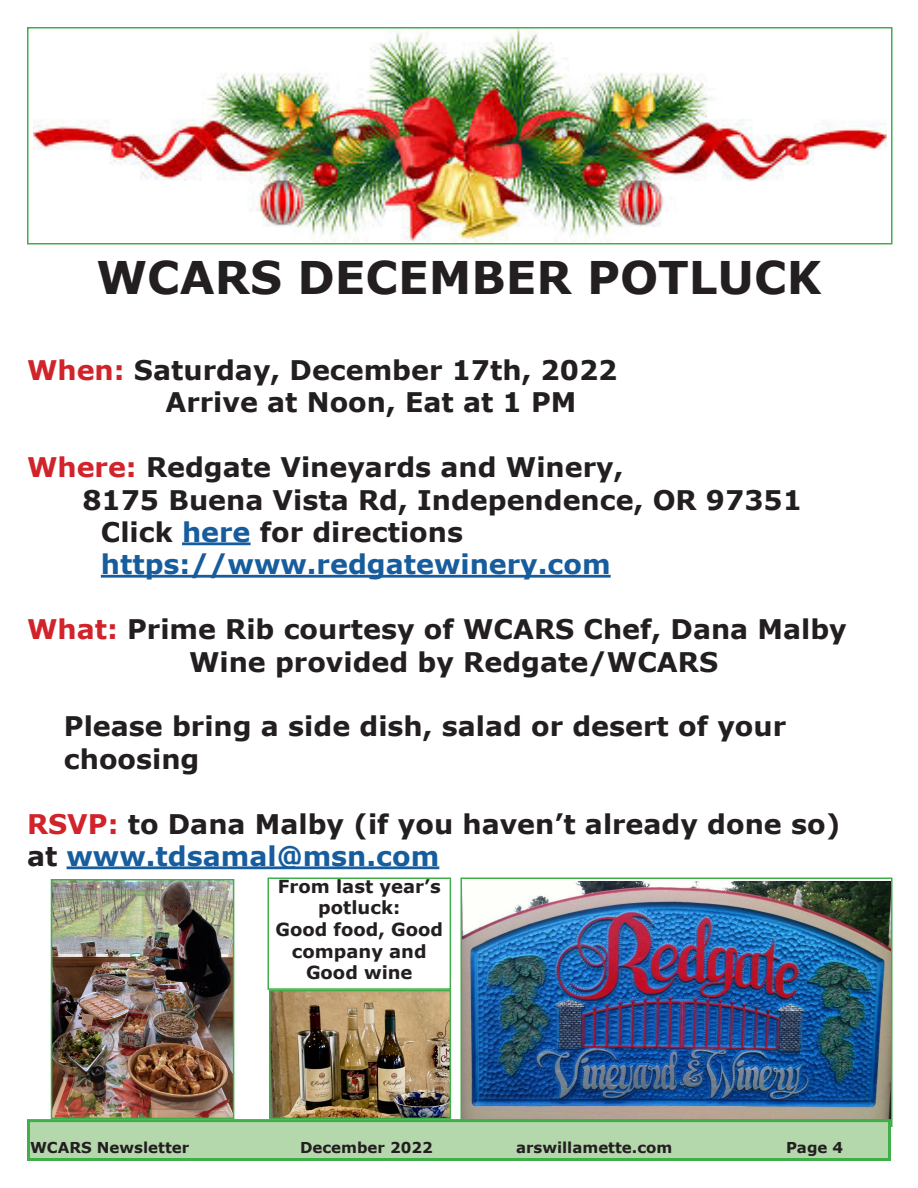
<style>
.page{position:relative;width:918px;height:1188px;background:#fff}
.page>*{position:absolute;margin:0;border:0;box-sizing:border-box;transform-origin:0 0}
.t1{font:700 45px "Verdana";color:#231f20}
.t2{font:700 27px "Verdana";color:#231f20}
.t3{font:700 27px "Verdana";color:#175d9e}
.t4{font:700 18px/21.6px "Verdana";color:#231f20;text-align:center}
.t5{font:700 15px "Verdana";color:#231f20}
.s1{color:#d1232a}
.s2{color:#175d9e}
.s3{color:#231f20}
</style>
<div class="page">
<img style="left:33px;top:30px;width:853px;height:211px">
<div style="left:27px;top:27px;width:865px;height:217px;border:2px solid #40ae49"></div>
<hr style="left:182px;top:542px;width:69px;height:3px;background:#175d9e">
<hr style="left:101px;top:575px;width:510px;height:3px;background:#175d9e">
<hr style="left:67px;top:866px;width:372px;height:3px;background:#175d9e">
<img style="left:54px;top:882px;width:177px;height:234px">
<div style="left:51px;top:879px;width:183px;height:240px;border:2px solid #40ae49"></div>
<img style="left:463px;top:881px;width:426px;height:238px">
<div style="left:460px;top:878px;width:432px;height:249px;border:2px solid #40ae49"></div>
<div style="left:268px;top:878px;width:183px;height:112px;border:2px solid #40ae49"></div>
<img style="left:272px;top:993px;width:176px;height:123px">
<div style="left:269px;top:990px;width:182px;height:129px;border:2px solid #40ae49"></div>
<div style="left:28px;top:1121px;width:862px;height:39px;background:#b5d7ac"></div>
<div style="left:27px;top:1119px;width:864px;height:42px;border:3px solid #40ae49"></div>
<p class="t1" style="left:97px;top:245px;width:726px">WCARS DECEMBER POTLUCK</p>
<p class="t2" style="left:27px;top:351px;width:592px"><span class="s1">When:</span> Saturday, December 17th, 2022</p>
<p class="t2" style="left:166px;top:383px;width:412px">Arrive at Noon, Eat at 1 PM</p>
<p class="t2" style="left:27px;top:448px;width:598px"><span class="s1">Where:</span> Redgate Vineyards and Winery,</p>
<p class="t2" style="left:82px;top:481px;width:721px">8175 Buena Vista Rd, Independence, OR 97351</p>
<p class="t2" style="left:101px;top:513px;width:364px">Click <span class="s2">here</span> for directions</p>
<p class="t3" style="left:101px;top:545px;width:511px">https://www.redgatewinery.com</p>
<p class="t2" style="left:27px;top:610px;width:821px"><span class="s1">What:</span> Prime Rib courtesy of WCARS Chef, Dana Malby</p>
<p class="t2" style="left:189px;top:643px;width:531px">Wine provided by Redgate/WCARS</p>
<p class="t2" style="left:64px;top:707px;width:724px">Please bring a side dish, salad or desert of your</p>
<p class="t2" style="left:64px;top:740px;width:137px">choosing</p>
<p class="t2" style="left:27px;top:805px;width:815px"><span class="s1">RSVP:</span> to Dana Malby (if you haven’t already done so)</p>
<p class="t3" style="left:27px;top:837px;width:414px"><span class="s3">at</span> www.tdsamal@msn.com</p>
<p class="t4" style="left:278px;top:875px;width:164px">From last year’s potluck:</p>
<p class="t4" style="left:276px;top:918px;width:169px">Good food, Good company and</p>
<p class="t4" style="left:306px;top:961px;width:108px">Good wine</p>
<p class="t5" style="left:30px;top:1137px;width:161px">WCARS Newsletter</p>
<p class="t5" style="left:300px;top:1137px;width:134px">December 2022</p>
<p class="t5" style="left:516px;top:1137px;width:158px">arswillamette.com</p>
<p class="t5" style="left:786px;top:1137px;width:59px">Page 4</p>
</div>
